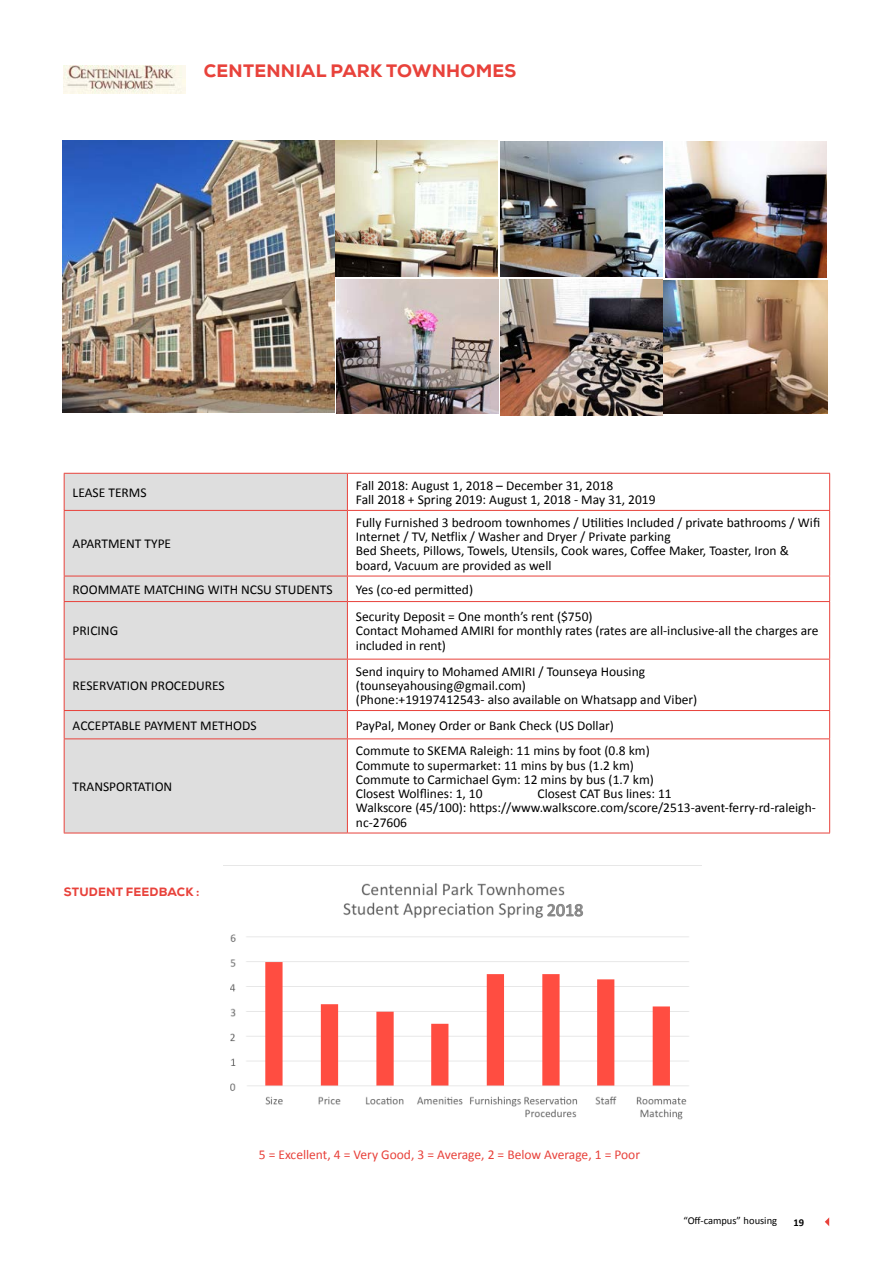
<style>
.page{position:relative;width:893px;height:1263px;background:#fff}
.page>*{position:absolute;margin:0;border:0;box-sizing:border-box;transform-origin:0 0}
.t1{font:800 18px "Nexa";letter-spacing:.015em;color:#e8423b}
.t2{font:18px "Calibri";color:#878787}
.t3{font:13.5px/14.2px "Calibri";color:#000}
.t4{font:13.5px "Calibri";color:#e8423b}
.t5{font:800 12px "Nexa";letter-spacing:.015em;color:#e8423b}
.t6{font:10.5px "Calibri";color:#000}
.t7{font:700 10.5px "Calibri";color:#000}
</style>
<div class="page">
<svg style="left:825px;top:1217px;width:4px;height:9px"></svg>
<img style="left:64px;top:66px;width:122px;height:28px">
<div style="left:65px;top:474px;width:282px;height:359px;background:#dedede"></div>
<hr style="left:347px;top:474px;width:1px;height:36px;background:#e8423b">
<hr style="left:347px;top:511px;width:1px;height:65px;background:#e8423b">
<svg style="left:347px;top:577px;width:1px;height:24px"></svg>
<hr style="left:347px;top:602px;width:1px;height:57px;background:#e8423b">
<hr style="left:347px;top:659px;width:1px;height:51px;background:#e8423b">
<svg style="left:347px;top:711px;width:1px;height:27px"></svg>
<hr style="left:347px;top:739px;width:1px;height:94px;background:#e8423b">
<hr style="left:64px;top:473px;width:283px;height:1px;background:#e8423b">
<hr style="left:64px;top:474px;width:1px;height:36px;background:#e8423b">
<hr style="left:347px;top:473px;width:483px;height:1px;background:#e8423b">
<hr style="left:829px;top:474px;width:1px;height:36px;background:#e8423b">
<hr style="left:64px;top:510px;width:283px;height:1px;background:#e8423b">
<hr style="left:64px;top:511px;width:1px;height:65px;background:#e8423b">
<hr style="left:347px;top:510px;width:483px;height:1px;background:#e8423b">
<hr style="left:829px;top:511px;width:1px;height:65px;background:#e8423b">
<hr style="left:64px;top:576px;width:283px;height:1px;background:#e8423b">
<svg style="left:64px;top:576px;width:1px;height:25px"></svg>
<hr style="left:347px;top:576px;width:483px;height:1px;background:#e8423b">
<svg style="left:829px;top:576px;width:1px;height:25px"></svg>
<hr style="left:64px;top:601px;width:283px;height:1px;background:#e8423b">
<hr style="left:64px;top:602px;width:1px;height:57px;background:#e8423b">
<hr style="left:347px;top:601px;width:483px;height:1px;background:#e8423b">
<hr style="left:829px;top:602px;width:1px;height:57px;background:#e8423b">
<hr style="left:64px;top:659px;width:283px;height:1px;background:#e8423b">
<hr style="left:64px;top:659px;width:1px;height:51px;background:#e8423b">
<hr style="left:347px;top:659px;width:483px;height:1px;background:#e8423b">
<hr style="left:829px;top:659px;width:1px;height:51px;background:#e8423b">
<hr style="left:64px;top:710px;width:283px;height:1px;background:#e8423b">
<svg style="left:64px;top:711px;width:1px;height:27px"></svg>
<hr style="left:347px;top:710px;width:483px;height:1px;background:#e8423b">
<svg style="left:829px;top:711px;width:1px;height:27px"></svg>
<hr style="left:64px;top:738px;width:283px;height:1px;background:#e8423b">
<hr style="left:64px;top:739px;width:1px;height:94px;background:#e8423b">
<hr style="left:347px;top:738px;width:483px;height:1px;background:#e8423b">
<hr style="left:829px;top:739px;width:1px;height:94px;background:#e8423b">
<hr style="left:64px;top:833px;width:283px;height:1px;background:#e8423b">
<hr style="left:347px;top:833px;width:483px;height:1px;background:#e8423b">
<img style="left:336px;top:141px;width:161px;height:136px">
<img style="left:62px;top:141px;width:272px;height:271px">
<img style="left:501px;top:141px;width:161px;height:136px">
<img style="left:665px;top:141px;width:162px;height:137px">
<img style="left:337px;top:279px;width:161px;height:134px">
<img style="left:664px;top:280px;width:164px;height:134px">
<img style="left:501px;top:279px;width:161px;height:136px">
<img style="left:224px;top:865px;width:478px;height:255px">
<div style="left:547px;top:902px;width:59px;height:23px;background:#fff"></div>
<svg style="left:548px;top:904px;width:35px;height:12px"></svg>
<h1 class="t1" style="left:204px;top:60px;width:314px">CENTENNIAL PARK TOWNHOMES</h1>
<p class="t3" style="left:73px;top:485px;width:76px">LEASE TERMS</p>
<p class="t3" style="left:356px;top:478px;width:301px">Fall 2018: August 1, 2018 – December 31, 2018<br>Fall 2018 + Spring 2019: August 1, 2018 - May 31, 2019</p>
<p class="t3" style="left:73px;top:537px;width:100px">APARTMENT TYPE</p>
<p class="t3" style="left:356px;top:515px;width:466px">Fully Furnished 3 bedroom townhomes / Utilities Included / private bathrooms / Wifi Internet / TV, Netflix / Washer and Dryer / Private parking<br>Bed Sheets, Pillows, Towels, Utensils, Cook wares, Coffee Maker, Toaster, Iron &amp; board, Vacuum are provided as well</p>
<p class="t3" style="left:73px;top:582px;width:261px">ROOMMATE MATCHING WITH NCSU STUDENTS</p>
<p class="t3" style="left:356px;top:582px;width:119px">Yes (co-ed permitted)</p>
<p class="t3" style="left:73px;top:624px;width:47px">PRICING</p>
<p class="t3" style="left:356px;top:610px;width:464px">Security Deposit = One month’s rent ($750)<br>Contact Mohamed AMIRI for monthly rates (rates are all-inclusive-all the charges are included in rent)</p>
<p class="t3" style="left:73px;top:678px;width:154px">RESERVATION PROCEDURES</p>
<p class="t3" style="left:356px;top:664px;width:343px">Send inquiry to Mohamed AMIRI / Tounseya Housing (tounseyahousing@gmail.com)<br>(Phone:+19197412543- also available on Whatsapp and Viber)</p>
<p class="t3" style="left:73px;top:718px;width:186px">ACCEPTABLE PAYMENT METHODS</p>
<p class="t3" style="left:356px;top:718px;width:260px">PayPal, Money Order or Bank Check (US Dollar)</p>
<p class="t3" style="left:73px;top:779px;width:101px">TRANSPORTATION</p>
<p class="t5" style="left:64px;top:884px;width:137px">STUDENT FEEDBACK :</p>
<p class="t3" style="left:356px;top:744px;width:299px">Commute to SKEMA Raleigh: 11 mins by foot (0.8 km)<br>Commute to supermarket: 11 mins by bus (1.2 km)<br>Commute to Carmichael Gym: 12 mins by bus (1.7 km)<br>Closest Wolflines: 1, 10</p>
<p class="t3" style="left:356px;top:787px;width:461px;text-indent:182px">Closest CAT Bus lines: 11<br>Walkscore (45/100): https://www.walkscore.com/score/2513-avent-ferry-rd-raleigh&shy;nc-27606</p>
<h1 class="t2" style="left:547px;top:898px;width:38px">2018</h1>
<p class="t4" style="left:259px;top:1145px;width:383px">5 = Excellent, 4 = Very Good, 3 = Average, 2 = Below Average, 1 = Poor</p>
<p class="t6" style="left:683px;top:1214px;width:95px">“Off-campus” housing</p>
<p class="t7" style="left:793px;top:1215px;width:12px">19</p>
</div>
